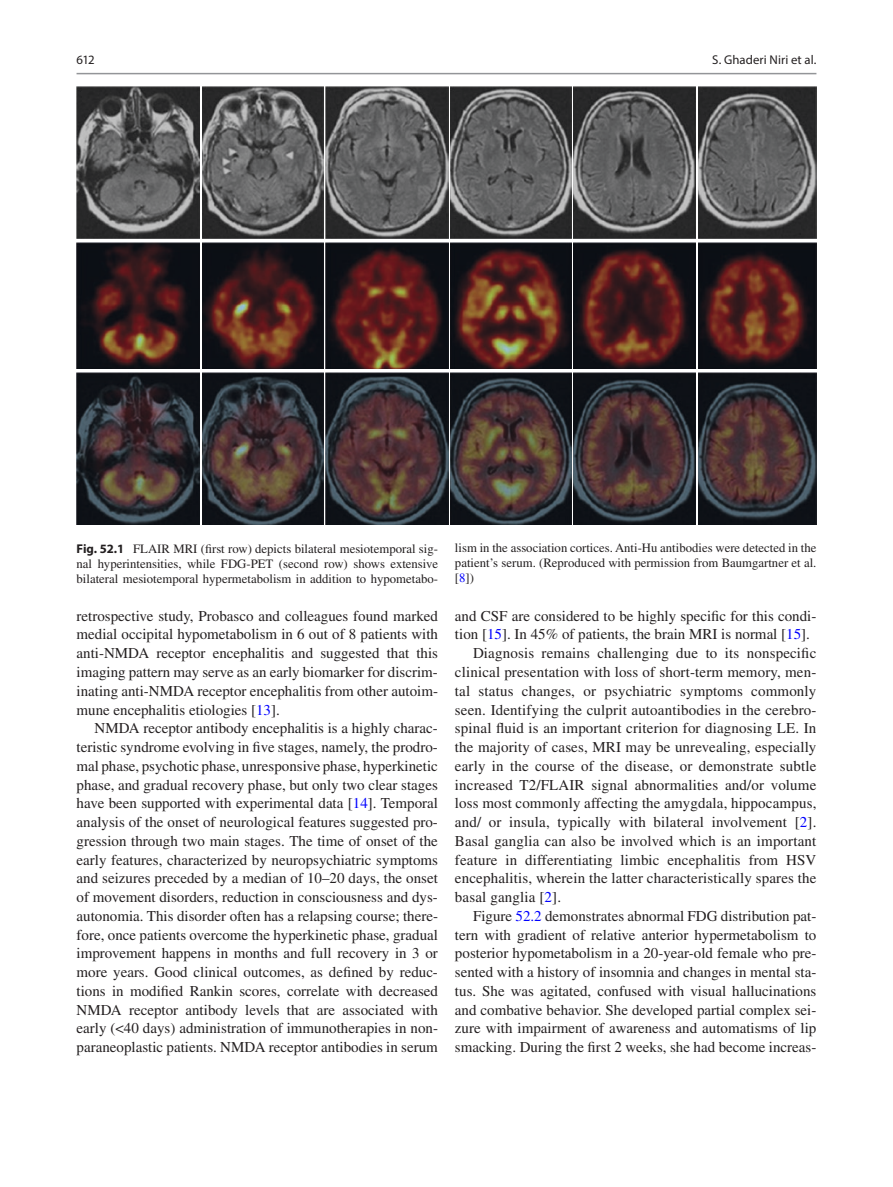
<style>
.page{position:relative;width:893px;height:1187px;background:#fff}
.page>*{position:absolute;margin:0;border:0;box-sizing:border-box;transform-origin:0 0}
.t1{font:15px/18.8px "Times LT Std";letter-spacing:.01em;color:#231f20;text-align:justify}
.t2{font:12.75px/15px "Times LT Std";color:#231f20;text-align:justify}
.t3{font:12.75px "Myriad Pro Regular 2";letter-spacing:.01em;color:#231f20}
.t4{font:12.75px "Myriad Pro";color:#231f20}
.s1{font-family:"Myriad Pro";font-weight:700}
.s2{color:#00f}
</style>
<div class="page">
<img style="left:77px;top:243px;width:123px;height:125px">
<img style="left:202px;top:243px;width:121px;height:125px">
<img style="left:326px;top:243px;width:122px;height:125px">
<img style="left:450px;top:243px;width:121px;height:125px">
<img style="left:573px;top:243px;width:123px;height:125px">
<img style="left:698px;top:243px;width:118px;height:125px">
<img style="left:77px;top:373px;width:123px;height:151px">
<img style="left:202px;top:373px;width:121px;height:151px">
<img style="left:326px;top:373px;width:122px;height:151px">
<img style="left:450px;top:373px;width:121px;height:151px">
<img style="left:573px;top:373px;width:123px;height:151px">
<img style="left:698px;top:373px;width:118px;height:151px">
<img style="left:77px;top:87px;width:123px;height:151px">
<img style="left:202px;top:87px;width:121px;height:151px">
<img style="left:326px;top:87px;width:122px;height:151px">
<img style="left:450px;top:87px;width:121px;height:151px">
<img style="left:573px;top:87px;width:123px;height:151px">
<img style="left:698px;top:87px;width:118px;height:151px">
<hr style="left:77px;top:73px;width:739px;height:1px;background:#939598">
<p class="t4" style="left:77px;top:52px;width:20px">612</p>
<p class="t3" style="left:712px;top:52px;width:106px">S. Ghaderi Niri et al.</p>
<p class="t2" style="left:77px;top:541px;width:363px"><span class="s1">Fig. 52.1</span> FLAIR MRI (first row) depicts bilateral mesiotemporal sig&shy;nal hyperintensities, while FDG-PET (second row) shows extensive bilateral mesiotemporal hypermetabolism in addition to hypometabo-</p>
<p class="t2" style="left:455px;top:540px;width:363px">lism in the association cortices. Anti-Hu antibodies were detected in the patient’s serum. (Reproduced with permission from Baumgartner et al. [<span class="s2">8</span>])</p>
<p class="t1" style="left:77px;top:606px;width:363px">retrospective study, Probasco and colleagues found marked medial occipital hypometabolism in 6 out of 8 patients with anti-NMDA receptor encephalitis and suggested that this imaging pattern may serve as an early biomarker for discrim&shy;inating anti-NMDA receptor encephalitis from other autoim&shy;mune encephalitis etiologies [<span class="s2">13</span>].</p>
<p class="t1" style="left:77px;top:718px;width:363px;text-indent:18px">NMDA receptor antibody encephalitis is a highly charac&shy;teristic syndrome evolving in five stages, namely, the prodro&shy;mal phase, psychotic phase, unresponsive phase, hyperkinetic phase, and gradual recovery phase, but only two clear stages have been supported with experimental data [<span class="s2">14</span>]. Temporal analysis of the onset of neurological features suggested pro&shy;gression through two main stages. The time of onset of the early features, characterized by neuropsychiatric symptoms and seizures preceded by a median of 10–20 days, the onset of movement disorders, reduction in consciousness and dys&shy;autonomia. This disorder often has a relapsing course; there&shy;fore, once patients overcome the hyperkinetic phase, gradual improvement happens in months and full recovery in 3 or more years. Good clinical outcomes, as defined by reduc&shy;tions in modified Rankin scores, correlate with decreased NMDA receptor antibody levels that are associated with early (&lt;40 days) administration of immunotherapies in non&shy;paraneoplastic patients. NMDA receptor antibodies in serum</p>
<p class="t1" style="left:455px;top:606px;width:363px">and CSF are considered to be highly specific for this condi-</p>
<p class="t1" style="left:455px;top:625px;width:356px">tion [<span class="s2">15</span>]. In 45% of patients, the brain MRI is normal [<span class="s2">15</span>].</p>
<p class="t1" style="left:473px;top:643px;width:345px">Diagnosis remains challenging due to its nonspecific</p>
<p class="t1" style="left:455px;top:662px;width:363px">clinical presentation with loss of short-term memory, men-</p>
<p class="t1" style="left:455px;top:681px;width:363px">tal status changes, or psychiatric symptoms commonly</p>
<p class="t1" style="left:455px;top:700px;width:363px">seen. Identifying the culprit autoantibodies in the cerebro-</p>
<p class="t1" style="left:455px;top:718px;width:363px">spinal fluid is an important criterion for diagnosing LE. In</p>
<p class="t1" style="left:455px;top:737px;width:363px">the majority of cases, MRI may be unrevealing, especially</p>
<p class="t1" style="left:455px;top:756px;width:363px">early in the course of the disease, or demonstrate subtle</p>
<p class="t1" style="left:455px;top:775px;width:363px">increased T2/FLAIR signal abnormalities and/or volume</p>
<p class="t1" style="left:455px;top:793px;width:363px">loss most commonly affecting the amygdala, hippocampus,</p>
<p class="t1" style="left:455px;top:812px;width:363px">and/ or insula, typically with bilateral involvement [<span class="s2">2</span>].</p>
<p class="t1" style="left:455px;top:831px;width:363px">Basal ganglia can also be involved which is an important</p>
<p class="t1" style="left:455px;top:850px;width:363px">feature in differentiating limbic encephalitis from HSV</p>
<p class="t1" style="left:455px;top:868px;width:363px">encephalitis, wherein the latter characteristically spares the</p>
<p class="t1" style="left:455px;top:887px;width:108px">basal ganglia [<span class="s2">2</span>].</p>
<p class="t1" style="left:473px;top:906px;width:345px">Figure <span class="s2">52.2</span> demonstrates abnormal FDG distribution pat-</p>
<p class="t1" style="left:455px;top:925px;width:363px">tern with gradient of relative anterior hypermetabolism to</p>
<p class="t1" style="left:455px;top:943px;width:363px">posterior hypometabolism in a 20-year-old female who pre-</p>
<p class="t1" style="left:455px;top:962px;width:363px">sented with a history of insomnia and changes in mental sta-</p>
<p class="t1" style="left:455px;top:981px;width:363px">tus. She was agitated, confused with visual hallucinations</p>
<p class="t1" style="left:455px;top:1000px;width:363px">and combative behavior. She developed partial complex sei-</p>
<p class="t1" style="left:455px;top:1018px;width:363px">zure with impairment of awareness and automatisms of lip</p>
<p class="t1" style="left:455px;top:1037px;width:363px">smacking. During the first 2 weeks, she had become increas-</p>
</div>
